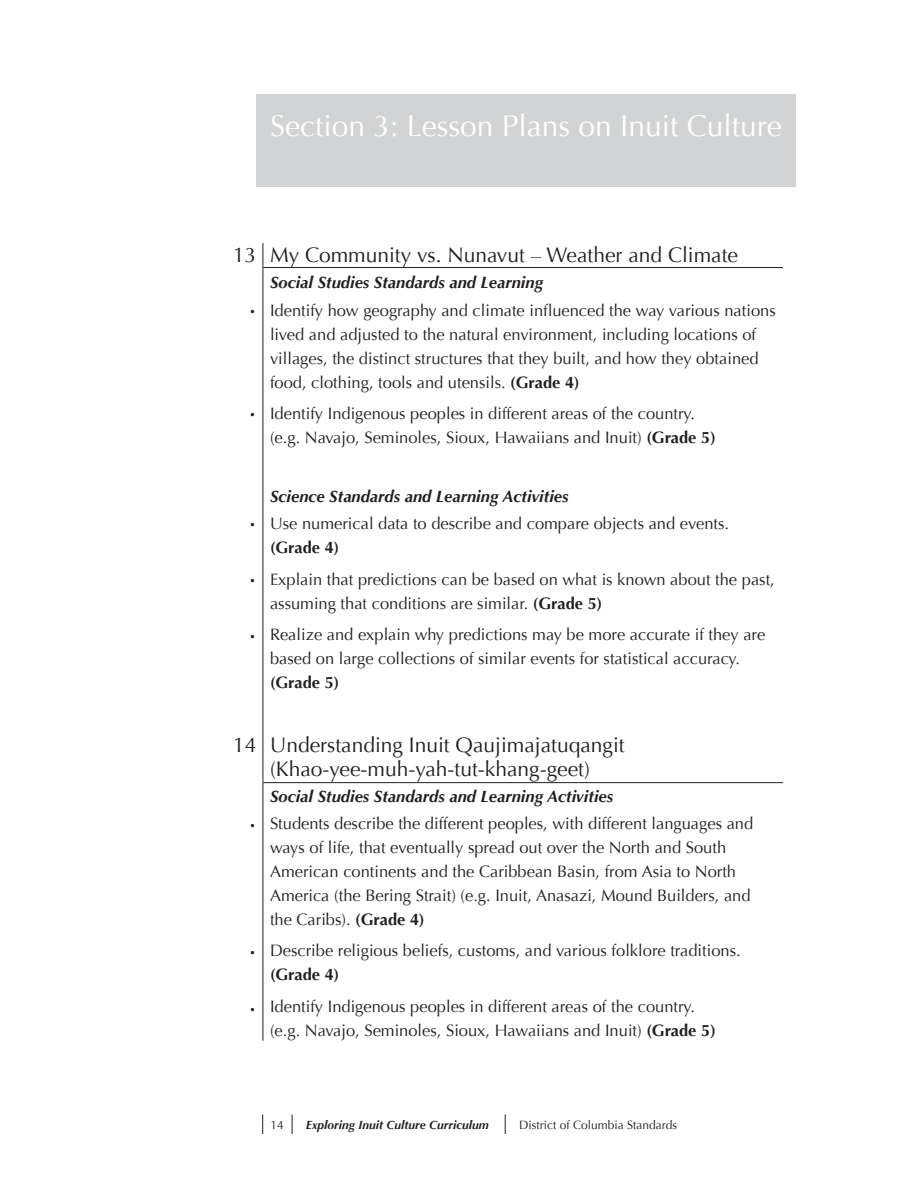
<style>
.page{position:relative;width:918px;height:1188px;background:#fff}
.page>*{position:absolute;margin:0;border:0;box-sizing:border-box;transform-origin:0 0}
.t1{font:30px "Optima";color:#fff}
.t2{font:27px/56.4px "Optima";color:#231f20}
.t3{font:21px/24px "Optima";color:#231f20}
.t4{font:16.5px/24px "Optima";color:#231f20}
.t5{font:italic 700 16.5px "Optima";color:#231f20}
.t6{font:700 16.5px "Optima";color:#231f20}
.t7{font:italic 700 12px "Optima";color:#231f20}
.t8{font:12px "Optima";color:#231f20}
.s1{font-weight:700}
</style>
<div class="page">
<svg style="left:262px;top:1115px;width:1px;height:19px"></svg>
<svg style="left:505px;top:1115px;width:1px;height:19px"></svg>
<svg style="left:292px;top:1115px;width:1px;height:19px"></svg>
<div style="left:256px;top:94px;width:540px;height:94px;background:#d1d3d4"></div>
<hr style="left:263px;top:267px;width:520px;height:1px;background:#231f20">
<hr style="left:263px;top:782px;width:520px;height:1px;background:#231f20">
<hr style="left:263px;top:243px;width:1px;height:798px;background:#231f20">
<h1 class="t1" style="left:270px;top:108px;width:513px">Section 3: Lesson Plans on Inuit Culture</h1>
<p class="t3" style="left:233px;top:243px;width:506px">13 My Community vs. Nunavut – Weather and Climate</p>
<p class="t5" style="left:270px;top:273px;width:275px">Social Studies Standards and Learning</p>
<p class="t4" style="left:270px;top:298px;width:507px">Identify how geography and climate influenced the way various nations lived and adjusted to the natural environment, including locations of villages, the distinct structures that they built, and how they obtained food, clothing, tools and utensils. <span class="s1">(Grade 4)</span></p>
<p class="t4" style="left:270px;top:402px;width:447px">Identify Indigenous peoples in different areas of the country. (e.g. Navajo, Seminoles, Sioux, Hawaiians and Inuit) <span class="s1">(Grade 5)</span></p>
<h2 class="t2" style="left:249px;top:283px;width:9px">·</h2>
<h2 class="t2" style="left:249px;top:386px;width:9px">·</h2>
<h2 class="t2" style="left:249px;top:496px;width:9px">·</h2>
<h2 class="t2" style="left:249px;top:552px;width:9px">· ·</h2>
<p class="t5" style="left:270px;top:487px;width:300px">Science Standards and Learning Activities</p>
<p class="t4" style="left:270px;top:512px;width:461px">Use numerical data to describe and compare objects and events.</p>
<p class="t6" style="left:270px;top:538px;width:71px">(Grade 4)</p>
<p class="t4" style="left:270px;top:567px;width:506px">Explain that predictions can be based on what is known about the past, assuming that conditions are similar. <span class="s1">(Grade 5)</span></p>
<p class="t4" style="left:270px;top:623px;width:497px">Realize and explain why predictions may be more accurate if they are based on large collections of similar events for statistical accuracy.</p>
<p class="t6" style="left:270px;top:673px;width:71px">(Grade 5)</p>
<p class="t3" style="left:233px;top:733px;width:25px">14</p>
<h2 class="t2" style="left:249px;top:797px;width:9px">·</h2>
<h2 class="t2" style="left:249px;top:924px;width:9px">· ·</h2>
<p class="t3" style="left:270px;top:733px;width:356px">Understanding Inuit Qaujimajatuqangit (Khao-yee-muh-yah-tut-khang-geet)</p>
<p class="t5" style="left:270px;top:786px;width:345px">Social Studies Standards and Learning Activities</p>
<p class="t4" style="left:270px;top:812px;width:485px">Students describe the different peoples, with different languages and ways of life, that eventually spread out over the North and South American continents and the Caribbean Basin, from Asia to North America (the Bering Strait) (e.g. Inuit, Anasazi, Mound Builders, and the Caribs). <span class="s1">(Grade 4)</span></p>
<p class="t4" style="left:270px;top:939px;width:472px">Describe religious beliefs, customs, and various folklore traditions.</p>
<p class="t6" style="left:270px;top:965px;width:71px">(Grade 4)</p>
<p class="t4" style="left:270px;top:995px;width:447px">Identify Indigenous peoples in different areas of the country. (e.g. Navajo, Seminoles, Sioux, Hawaiians and Inuit) <span class="s1">(Grade 5)</span></p>
<p class="t8" style="left:271px;top:1118px;width:15px">14</p>
<p class="t7" style="left:306px;top:1118px;width:185px">Exploring Inuit Culture Curriculum</p>
<p class="t8" style="left:519px;top:1118px;width:160px">District of Columbia Standards</p>
</div>
